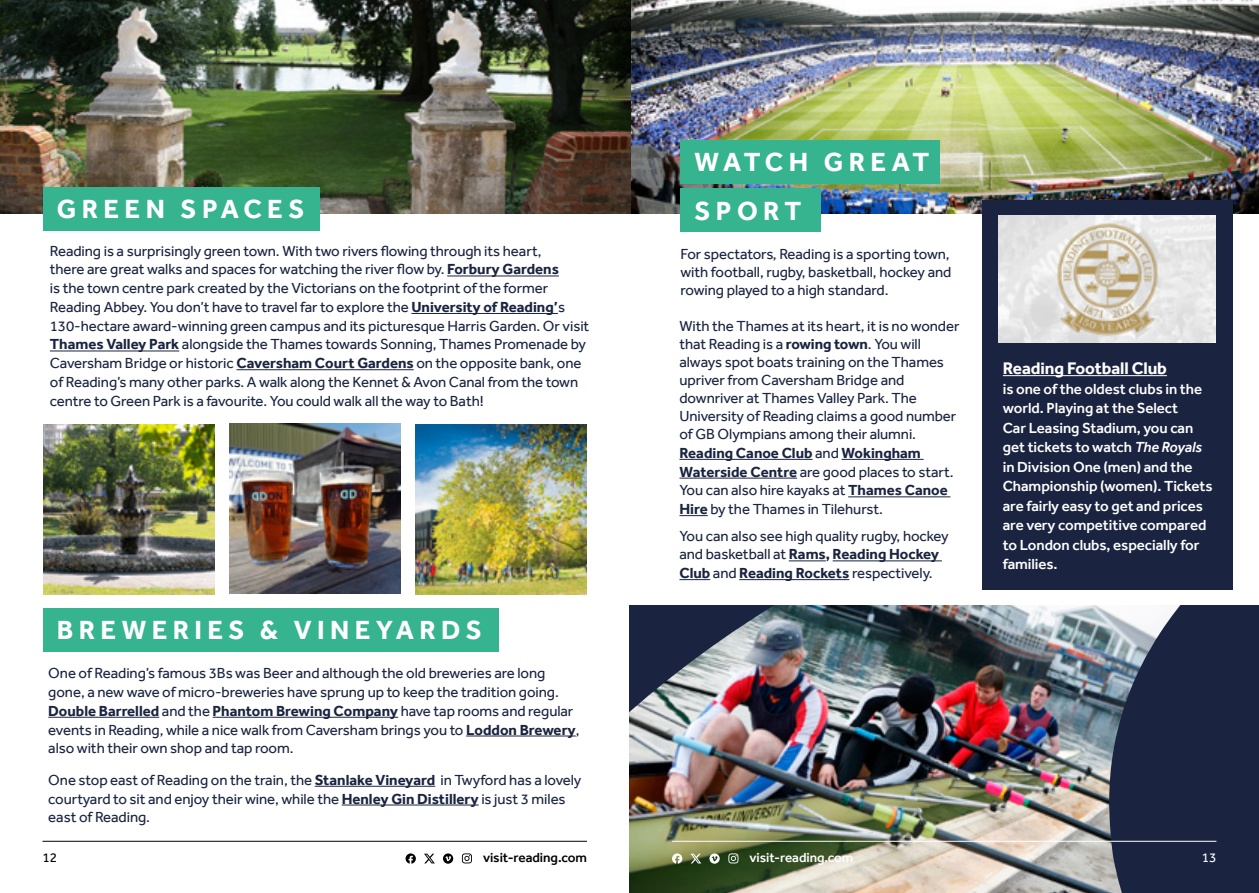
<style>
.page{position:relative;width:1259px;height:893px;background:#fff}
.page>*{position:absolute;margin:0;border:0;box-sizing:border-box;transform-origin:0 0}
.t1{font:700 27px/48.4px "Effra";letter-spacing:.2em;color:#fff}
.t2{font:700 17.25px "Effra";letter-spacing:-.005em;color:#fff}
.t3{font:15px/18.8px "Effra";letter-spacing:-.005em;color:#1a2440}
.t4{font:500 15px/19.5px "Effra";letter-spacing:-.005em;color:#fff}
.t5{font:500 13.5px "Effra";letter-spacing:-.005em;color:#000}
.t6{font:500 13.5px "Effra";letter-spacing:-.005em;color:#fff}
.t7{font:13.5px "Effra";color:#000}
.t8{font:13.5px "Effra";color:#fff}
.s1{font-weight:700}
.s2{font-style:italic}
</style>
<div class="page">
<img style="left:0;top:0;width:1259px;height:214px">
<img style="left:629px;top:606px;width:630px;height:287px">
<hr style="left:43px;top:841px;width:544px;height:1px;background:#000">
<svg style="left:462px;top:853px;width:10px;height:10px"></svg>
<svg style="left:424px;top:854px;width:11px;height:9px"></svg>
<svg style="left:405px;top:853px;width:11px;height:11px"></svg>
<svg style="left:443px;top:853px;width:10px;height:11px"></svg>
<hr style="left:48px;top:717px;width:111px;height:1px;background:#1a2440">
<hr style="left:213px;top:717px;width:185px;height:1px;background:#1a2440">
<hr style="left:466px;top:736px;width:110px;height:1px;background:#1a2440">
<hr style="left:315px;top:786px;width:120px;height:1px;background:#1a2440">
<hr style="left:342px;top:805px;width:137px;height:1px;background:#1a2440">
<div style="left:43px;top:608px;width:456px;height:43px;background:#36b38f"></div>
<hr style="left:679px;top:459px;width:133px;height:1px;background:#1a2440">
<hr style="left:841px;top:459px;width:82px;height:1px;background:#1a2440">
<hr style="left:679px;top:478px;width:118px;height:1px;background:#1a2440">
<hr style="left:848px;top:497px;width:102px;height:1px;background:#1a2440">
<svg style="left:679px;top:515px;width:29px;height:1px"></svg>
<hr style="left:789px;top:561px;width:37px;height:1px;background:#1a2440">
<hr style="left:832px;top:561px;width:110px;height:1px;background:#1a2440">
<hr style="left:679px;top:579px;width:31px;height:1px;background:#1a2440">
<hr style="left:739px;top:579px;width:110px;height:1px;background:#1a2440">
<div style="left:680px;top:141px;width:260px;height:43px;background:#36b38f"></div>
<div style="left:680px;top:189px;width:141px;height:43px;background:#36b38f"></div>
<img style="left:44px;top:425px;width:171px;height:170px">
<img style="left:229px;top:424px;width:171px;height:170px">
<img style="left:416px;top:425px;width:171px;height:170px">
<hr style="left:447px;top:276px;width:112px;height:1px;background:#1a2440">
<hr style="left:411px;top:313px;width:147px;height:1px;background:#1a2440">
<hr style="left:50px;top:351px;width:129px;height:1px;background:#1a2440">
<hr style="left:236px;top:369px;width:178px;height:1px;background:#1a2440">
<div style="left:43px;top:187px;width:276px;height:43px;background:#36b38f"></div>
<div style="left:981px;top:200px;width:251px;height:389px;background:#1a2440"></div>
<img style="left:998px;top:215px;width:217px;height:128px">
<hr style="left:1003px;top:375px;width:164px;height:1px;background:#fff">
<hr style="left:672px;top:841px;width:544px;height:1px;background:#fff">
<svg style="left:728px;top:853px;width:10px;height:10px"></svg>
<svg style="left:690px;top:854px;width:11px;height:9px"></svg>
<svg style="left:672px;top:853px;width:10px;height:11px"></svg>
<svg style="left:709px;top:853px;width:10px;height:11px"></svg>
<h1 class="t1" style="left:57px;top:184px;width:249px">GREEN SPACES</h1>
<p class="t3" style="left:50px;top:241px;width:541px">Reading is a surprisingly green town. With two rivers flowing through its heart,<br>there are great walks and spaces for watching the river flow by. <span class="s1">Forbury Gardens<br></span>is the town centre park created by the Victorians on the footprint of the former Reading Abbey. You don’t have to travel far to explore the <span class="s1">University of Reading’</span>s 130-hectare award-winning green campus and its picturesque Harris Garden. Or visit <span class="s1">Thames Valley Park</span> alongside the Thames towards Sonning, Thames Promenade by Caversham Bridge or historic <span class="s1">Caversham Court Gardens</span> on the opposite bank, one of Reading’s many other parks. A walk along the Kennet &amp; Avon Canal from the town centre to Green Park is a favourite. You could walk all the way to Bath!</p>
<h1 class="t1" style="left:57px;top:605px;width:426px">BREWERIES &amp; VINEYARDS</h1>
<p class="t3" style="left:48px;top:664px;width:533px">One of Reading’s famous 3Bs was Beer and although the old breweries are long gone, a new wave of micro-breweries have sprung up to keep the tradition going.<br><span class="s1">Double Barrelled</span> and the <span class="s1">Phantom Brewing Company</span> have tap rooms and regular events in Reading, while a nice walk from Caversham brings you to <span class="s1">Loddon Brewery</span>, also with their own shop and tap room.</p>
<p class="t3" style="left:48px;top:770px;width:534px">One stop east of Reading on the train, the <span class="s1">Stanlake Vineyard</span> in Twyford has a lovely courtyard to sit and enjoy their wine, while the <span class="s1">Henley Gin Distillery</span> is just 3 miles east of Reading.</p>
<p class="t7" style="left:43px;top:850px;width:16px">12</p>
<p class="t5" style="left:483px;top:850px;width:105px">visit-reading.com</p>
<h1 class="t1" style="left:694px;top:138px;width:236px">WATCH GREAT<br>SPORT</h1>
<p class="t3" style="left:680px;top:245px;width:272px;line-height:18px;text-align:justify">For spectators, Reading is a sporting town, with football, rugby, basketball, hockey and rowing played to a high standard.</p>
<p class="t3" style="left:679px;top:317px;width:282px;line-height:18.3px">With the Thames at its heart, it is no wonder that Reading is a <span class="s1">rowing town</span>. You will always spot boats training on the Thames upriver from Caversham Bridge and downriver at Thames Valley Park. The University of Reading claims a good number of GB Olympians among their alumni.<br><span class="s1">Reading Canoe Club</span> and <span class="s1">Wokingham Waterside Centre</span> are good places to start.<br>You can also hire kayaks at <span class="s1">Thames Canoe Hire</span> by the Thames in Tilehurst.</p>
<p class="t3" style="left:679px;top:526px;width:271px">You can also see high quality rugby, hockey and basketball at <span class="s1">Rams, Reading Hockey<br>Club</span> and <span class="s1">Reading Rockets</span> respectively.</p>
<p class="t2" style="left:1003px;top:358px;width:166px">Reading Football Club</p>
<p class="t4" style="left:1003px;top:379px;width:211px">is one of the oldest clubs in the world. Playing at the Select<br>Car Leasing Stadium, you can get tickets to watch <span class="s2">The Royals </span>in Division One (men) and the<br>Championship (women). Tickets are fairly easy to get and prices are very competitive compared to London clubs, especially for families.</p>
<p class="t6" style="left:749px;top:850px;width:105px">visit-reading.com</p>
<p class="t8" style="left:1201px;top:850px;width:16px">13</p>
</div>
